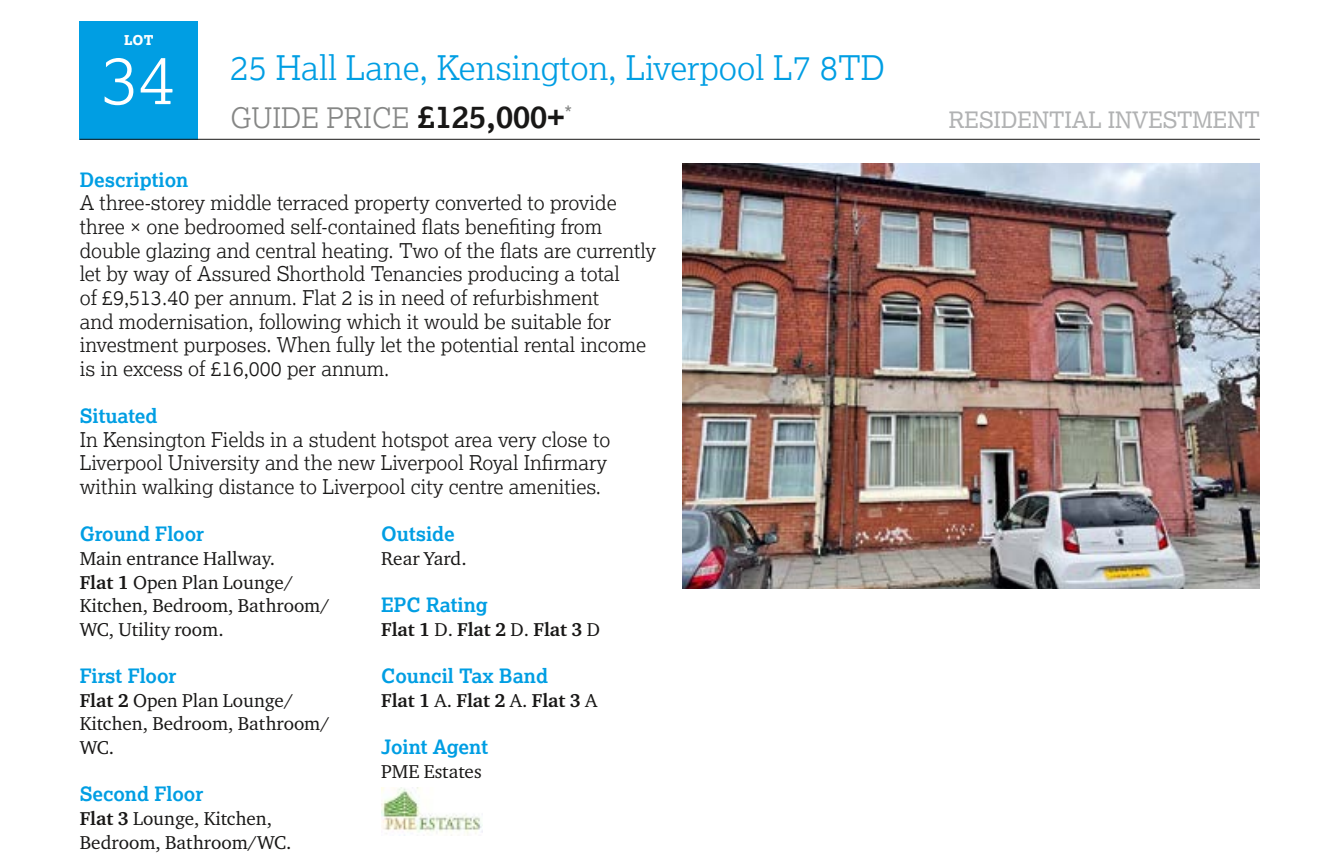
<style>
.page{position:relative;width:1339px;height:856px;background:#fff}
.page>*{position:absolute;margin:0;border:0;box-sizing:border-box;transform-origin:0 0}
.t1{font:300 67.5px "Lexia";color:#fff}
.t2{font:300 33.75px "Lexia";color:#009ee3}
.t3{font:300 28.12px "Lexia";color:#868786}
.t4{font:22.5px "Lexia";color:#b1b2b3}
.t5{font:300 20.25px/23.6px "Lexia";color:#181716}
.t6{font:700 19.8px "Lexia";color:#009ee3}
.t7{font:19.12px/23.6px "Charter ITC Pro";color:#181716}
.t8{font:700 19.12px "Charter ITC Pro";color:#181716}
.t9{font:800 13.5px "Lexia";color:#fff}
.s1{font-weight:700;font-size:31.5px;color:#181716}
.s2{font-weight:700}
.s3{font-weight:400}
</style>
<div class="page">
<div style="left:80px;top:21px;width:118px;height:119px;background:#009ee3"></div>
<hr style="left:80px;top:139px;width:1180px;height:1px;background:#181716">
<img style="left:381px;top:787px;width:102px;height:48px">
<img style="left:682px;top:163px;width:578px;height:425px">
<p class="t9" style="left:124px;top:31px;width:31px">LOT</p>
<h1 class="t1" style="left:102px;top:37px;width:74px">34</h1>
<h2 class="t2" style="left:230px;top:47px;width:656px">25 Hall Lane, Kensington, Liverpool L7 8TD</h2>
<h3 class="t3" style="left:230px;top:100px;width:343px">GUIDE PRICE <span class="s1">£125,000+</span><sup>*</sup></h3>
<p class="t4" style="left:949px;top:105px;width:313px">RESIDENTIAL INVESTMENT</p>
<p class="t6" style="left:80px;top:167px;width:110px">Description</p>
<p class="t5" style="left:80px;top:191px;width:578px">A three-storey middle terraced property converted to provide three × one bedroomed self-contained flats benefiting from double glazing and central heating. Two of the flats are currently let by way of Assured Shorthold Tenancies producing a total<br>of £9,513.40 per annum. Flat 2 is in need of refurbishment<br>and modernisation, following which it would be suitable for investment purposes. When fully let the potential rental income is in excess of £16,000 per annum.</p>
<p class="t6" style="left:80px;top:403px;width:79px">Situated</p>
<p class="t5" style="left:80px;top:427px;width:532px">In Kensington Fields in a student hotspot area very close to<br>Liverpool University and the new Liverpool Royal Infirmary within walking distance to Liverpool city centre amenities.</p>
<p class="t6" style="left:80px;top:521px;width:126px">Ground Floor</p>
<p class="t7" style="left:80px;top:546px;width:251px">Main entrance Hallway.<br><span class="s2">Flat 1</span> Open Plan Lounge/<br>Kitchen, Bedroom, Bathroom/<br>WC, Utility room.</p>
<p class="t6" style="left:80px;top:663px;width:98px">First Floor</p>
<p class="t7" style="left:80px;top:688px;width:251px"><span class="s2">Flat 2</span> Open Plan Lounge/<br>Kitchen, Bedroom, Bathroom/<br>WC.</p>
<p class="t6" style="left:80px;top:781px;width:125px">Second Floor</p>
<p class="t7" style="left:80px;top:806px;width:213px"><span class="s2">Flat 3</span> Lounge, Kitchen,<br>Bedroom, Bathroom/WC.</p>
<p class="t6" style="left:381px;top:521px;width:75px">Outside</p>
<p class="t7" style="left:381px;top:546px;width:87px">Rear Yard.</p>
<p class="t6" style="left:381px;top:592px;width:108px">EPC Rating</p>
<p class="t8" style="left:381px;top:617px;width:220px">Flat 1 <span class="s3">D.</span> Flat 2 <span class="s3">D.</span> Flat 3 <span class="s3">D</span></p>
<p class="t6" style="left:381px;top:663px;width:168px">Council Tax Band</p>
<p class="t8" style="left:381px;top:688px;width:218px">Flat 1 <span class="s3">A.</span> Flat 2 <span class="s3">A.</span> Flat 3 <span class="s3">A</span></p>
<p class="t6" style="left:381px;top:734px;width:109px">Joint Agent</p>
<p class="t7" style="left:381px;top:759px;width:102px">PME Estates</p>
</div>
